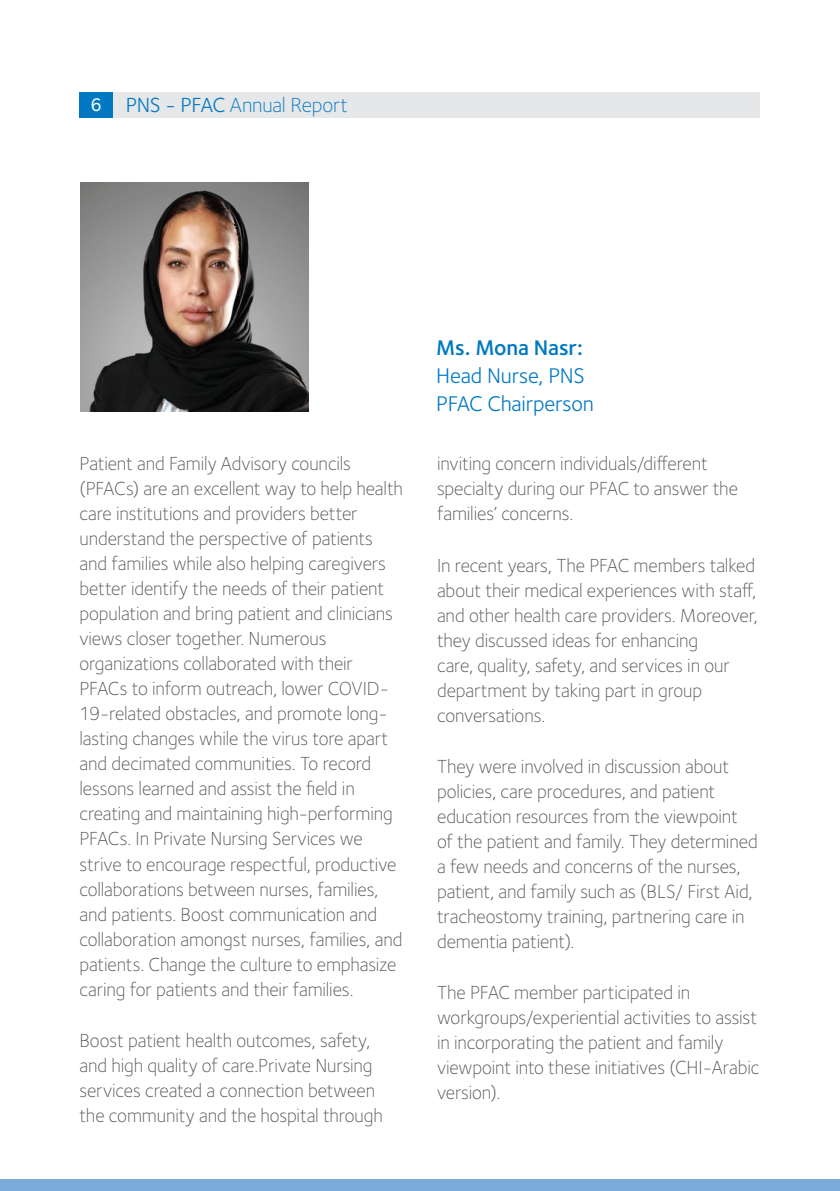
<style>
.page{position:relative;width:840px;height:1191px;background:#fff}
.page>*{position:absolute;margin:0;border:0;box-sizing:border-box;transform-origin:0 0}
.t1{font:22px/28px "Foundry Sterling";letter-spacing:-.01em;color:#0079c2}
.t2{font:600 22px "Foundry Sterling";letter-spacing:-.005em;color:#0079c2}
.t3{font:300 21.2px "Foundry Sterling";letter-spacing:-.01em;color:#0079c2}
.t4{font:300 19.6px/25px "Foundry Sterling";letter-spacing:-.01em;color:#57585a}
.s1{font-weight:500;font-size:18.8px;color:#fff}
.s2{font-weight:400}
</style>
<div class="page">
<img style="left:80px;top:183px;width:228px;height:228px">
<div style="left:112px;top:92px;width:647px;height:25px;background:#e6e7e9"></div>
<div style="left:79px;top:92px;width:33px;height:25px;background:#0079c2"></div>
<div style="left:0;top:1179px;width:839px;height:12px;background:#7aabdb"></div>
<p class="t3" style="left:90px;top:93px;width:259px"><span class="s1">6</span> <span class="s2">PNS - PFAC</span> Annual Report</p>
<p class="t4" style="left:79px;top:451px;width:325px">Patient and Family Advisory councils (PFACs) are an excellent way to help health care institutions and providers better understand the perspective of patients and families while also helping caregivers better identify the needs of their patient population and bring patient and clinicians views closer together. Numerous organizations collaborated with their PFACs to inform outreach, lower COVID-19-related obstacles, and promote long&shy;lasting changes while the virus tore apart and decimated communities. To record lessons learned and assist the field in creating and maintaining high-performing PFACs. In Private Nursing Services we strive to encourage respectful, productive collaborations between nurses, families, and patients. Boost communication and collaboration amongst nurses, families, and patients. Change the culture to emphasize caring for patients and their families.</p>
<p class="t4" style="left:79px;top:1027px;width:305px">Boost patient health outcomes, safety, and high quality of care.Private Nursing services created a connection between the community and the hospital through</p>
<p class="t2" style="left:436px;top:335px;width:148px">Ms. Mona Nasr:</p>
<p class="t1" style="left:436px;top:362px;width:159px">Head Nurse, PNS<br>PFAC Chairperson</p>
<p class="t4" style="left:437px;top:451px;width:302px">inviting concern individuals/different specialty during our PFAC to answer the families’ concerns.</p>
<p class="t4" style="left:437px;top:552px;width:322px">In recent years, The PFAC members talked about their medical experiences with staff, and other health care providers. Moreover, they discussed ideas for enhancing<br>care, quality, safety, and services in our department by taking part in group conversations.</p>
<p class="t4" style="left:437px;top:753px;width:322px">They were involved in discussion about policies, care procedures, and patient education resources from the viewpoint of the patient and family. They determined a few needs and concerns of the nurses, patient, and family such as (BLS/ First Aid, tracheostomy training, partnering care in dementia patient).</p>
<p class="t4" style="left:437px;top:979px;width:324px">The PFAC member participated in workgroups/experiential activities to assist in incorporating the patient and family viewpoint into these initiatives (CHI-Arabic version).</p>
</div>
